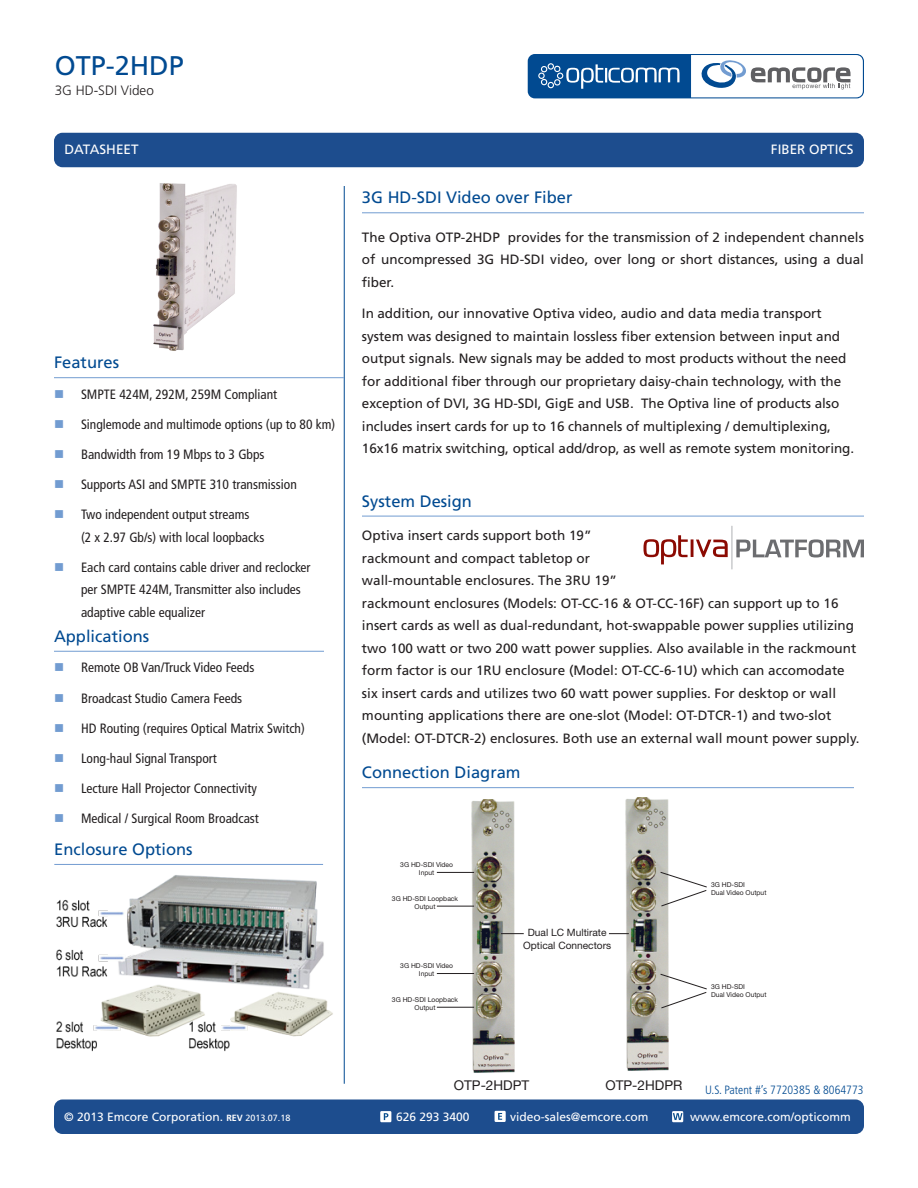
<style>
.page{position:relative;width:918px;height:1188px;background:#fff}
.page>*{position:absolute;margin:0;border:0;box-sizing:border-box;transform-origin:0 0}
.header_-_main_title{font:27px "Frutiger";color:#014a91}
.column_-_header{font:16.5px "Frutiger";color:#014a91}
.content_-_main{font:13.5px/22.5px "Frutiger";color:#231f20}
.t1{font:condensed 13.5px/22.5px "Frutiger";color:#231f20}
.content_-_main_title{font:13.5px/22.5px "Frutiger";letter-spacing:-.005em;color:#231f20;text-align:justify}
.t2{font:13.5px "Frutiger";color:#fff}
.t3{font:13.5px "Helvetica Neue";color:#231f20}
.header_-_sub_title{font:300 13.5px "Frutiger";color:#231f20}
.footer_-_copyright{font:12px "Frutiger";color:#fff}
.disclaimer{font:300 condensed 12px "Frutiger";color:#014a91}
.t4{font:10.05px/12.1px "Helvetica Neue";color:#231f20;text-align:center}
.t5{font:6.75px/8.4px "Helvetica Neue";color:#231f20;text-align:center}
.s1{font-weight:700;font-size:9px}
.s2{font-size:9px}
</style>
<div class="page">
<hr style="left:344px;top:186px;width:1px;height:898px;background:#014a91">
<div style="left:54px;top:133px;width:810px;height:34px;background:#1d4d8e;border-radius:8px"></div>
<div style="left:54px;top:1099px;width:810px;height:35px;background:#1d4d8e;border-radius:8px"></div>
<div style="left:495px;top:1111px;width:11px;height:11px;background:#fff"></div>
<svg style="left:498px;top:1113px;width:4px;height:7px"></svg>
<div style="left:672px;top:1111px;width:11px;height:11px;background:#fff"></div>
<svg style="left:673px;top:1113px;width:10px;height:7px"></svg>
<svg style="left:380px;top:1111px;width:11px;height:11px"></svg>
<svg style="left:384px;top:1113px;width:4px;height:7px"></svg>
<svg style="left:528px;top:54px;width:336px;height:44px"></svg>
<hr style="left:54px;top:377px;width:290px;height:1px;background:#729cd1">
<hr style="left:54px;top:651px;width:270px;height:1px;background:#729cd1">
<img style="left:126px;top:167px;width:126px;height:184px">
<hr style="left:362px;top:212px;width:502px;height:1px;background:#729cd1">
<hr style="left:362px;top:516px;width:502px;height:1px;background:#729cd1">
<svg style="left:644px;top:535px;width:84px;height:29px"></svg>
<svg style="left:736px;top:539px;width:128px;height:19px"></svg>
<hr style="left:731px;top:526px;width:1px;height:43px;background:#a8a9ad">
<hr style="left:362px;top:787px;width:492px;height:1px;background:#729cd1">
<img style="left:468px;top:799px;width:50px;height:274px">
<img style="left:622px;top:798px;width:47px;height:273px">
<hr style="left:437px;top:906px;width:37px;height:1px;background:#231f20">
<hr style="left:437px;top:872px;width:37px;height:1px;background:#231f20">
<svg style="left:501px;top:933px;width:23px;height:1px"></svg>
<svg style="left:609px;top:933px;width:20px;height:1px"></svg>
<hr style="left:437px;top:1007px;width:37px;height:1px;background:#231f20">
<hr style="left:437px;top:973px;width:37px;height:1px;background:#231f20">
<svg style="left:660px;top:871px;width:47px;height:36px"></svg>
<svg style="left:660px;top:973px;width:47px;height:36px"></svg>
<img style="left:54px;top:845px;width:291px;height:227px">
<p class="header_-_main_title" style="left:55px;top:50px;width:131px">OTP-2HDP</p>
<p class="header_-_sub_title" style="left:55px;top:82px;width:101px">3G HD-SDI Video</p>
<p class="t2" style="left:64px;top:142px;width:76px">DATASHEET</p>
<p class="t2" style="left:771px;top:142px;width:84px">FIBER OPTICS</p>
<p class="column_-_header" style="left:54px;top:353px;width:67px">Features</p>
<p class="t1" style="left:81px;top:383px;width:198px">SMPTE 424M, 292M, 259M Compliant</p>
<p class="t1" style="left:81px;top:413px;width:256px">Singlemode and multimode options (up to 80 km)</p>
<p class="t1" style="left:81px;top:443px;width:185px">Bandwidth from 19 Mbps to 3 Gbps</p>
<p class="t1" style="left:81px;top:473px;width:217px">Supports ASI and SMPTE 310 transmission</p>
<p class="t1" style="left:81px;top:503px;width:185px">Two independent output streams<br>(2 x 2.97 Gb/s) with local loopbacks</p>
<p class="t1" style="left:81px;top:556px;width:231px">Each card contains cable driver and reclocker per SMPTE 424M, Transmitter also includes adaptive cable equalizer</p>
<p class="column_-_header" style="left:54px;top:626px;width:97px">Applications</p>
<p class="t1" style="left:81px;top:657px;width:175px">Remote OB Van/Truck Video Feeds</p>
<p class="t1" style="left:81px;top:687px;width:163px">Broadcast Studio Camera Feeds</p>
<p class="t1" style="left:81px;top:717px;width:225px">HD Routing (requires Optical Matrix Switch)</p>
<p class="t1" style="left:81px;top:747px;width:137px">Long-haul Signal Transport</p>
<p class="t1" style="left:81px;top:777px;width:177px">Lecture Hall Projector Connectivity</p>
<p class="t1" style="left:81px;top:807px;width:179px">Medical / Surgical Room Broadcast</p>
<p class="column_-_header" style="left:54px;top:840px;width:140px">Enclosure Options</p>
<p class="column_-_header" style="left:362px;top:188px;width:212px">3G HD-SDI Video over Fiber</p>
<p class="content_-_main_title" style="left:362px;top:226px;width:504px">The Optiva OTP-2HDP provides for the transmission of 2 independent channels of uncompressed 3G HD-SDI video, over long or short distances, using a dual fiber.</p>
<p class="content_-_main" style="left:362px;top:303px;width:494px">In addition, our innovative Optiva video, audio and data media transport system was designed to maintain lossless fiber extension between input and output signals. New signals may be added to most products without the need for additional fiber through our proprietary daisy-chain technology, with the exception of DVI, 3G HD-SDI, GigE and USB. The Optiva line of products also includes insert cards for up to 16 channels of multiplexing / demultiplexing, 16x16 matrix switching, optical add/drop, as well as remote system monitoring.</p>
<p class="column_-_header" style="left:362px;top:491px;width:112px">System Design</p>
<p class="content_-_main" style="left:362px;top:525px;width:499px">Optiva insert cards support both 19”<br>rackmount and compact tabletop or<br>wall-mountable enclosures. The 3RU 19”<br>rackmount enclosures (Models: OT-CC-16 &amp; OT-CC-16F) can support up to 16 insert cards as well as dual-redundant, hot-swappable power supplies utilizing two 100 watt or two 200 watt power supplies. Also available in the rackmount form factor is our 1RU enclosure (Model: OT-CC-6-1U) which can accomodate six insert cards and utilizes two 60 watt power supplies. For desktop or wall mounting applications there are one-slot (Model: OT-DTCR-1) and two-slot (Model: OT-DTCR-2) enclosures. Both use an external wall mount power supply.</p>
<p class="column_-_header" style="left:362px;top:763px;width:160px">Connection Diagram</p>
<p class="t5" style="left:400px;top:860px;width:54px">3G HD-SDI Video<br>Input</p>
<p class="t5" style="left:392px;top:894px;width:68px">3G HD-SDI Loopback<br>Output</p>
<p class="t5" style="left:400px;top:961px;width:54px">3G HD-SDI Video<br>Input</p>
<p class="t5" style="left:392px;top:995px;width:68px">3G HD-SDI Loopback<br>Output</p>
<p class="t4" style="left:523px;top:927px;width:90px">Dual LC Multirate<br>Optical Connectors</p>
<p class="t5" style="left:711px;top:880px;width:57px;text-align:left">3G HD-SDI<br>Dual Video Output</p>
<p class="t5" style="left:711px;top:982px;width:57px;text-align:left">3G HD-SDI<br>Dual Video Output</p>
<p class="t3" style="left:454px;top:1078px;width:77px">OTP-2HDPT</p>
<p class="t3" style="left:605px;top:1078px;width:78px">OTP-2HDPR</p>
<p class="disclaimer" style="left:705px;top:1084px;width:160px">U.S. Patent #’s 7720385 &amp; 8064773</p>
<p class="footer_-_copyright" style="left:64px;top:1110px;width:228px">© 2013 Emcore Corporation. <span class="s1">REV</span> <span class="s2">2013.07.18</span></p>
<p class="footer_-_copyright" style="left:396px;top:1110px;width:75px">626 293 3400</p>
<p class="footer_-_copyright" style="left:510px;top:1110px;width:140px">video-sales@emcore.com</p>
<p class="footer_-_copyright" style="left:690px;top:1110px;width:162px">www.emcore.com/opticomm</p>
</div>
